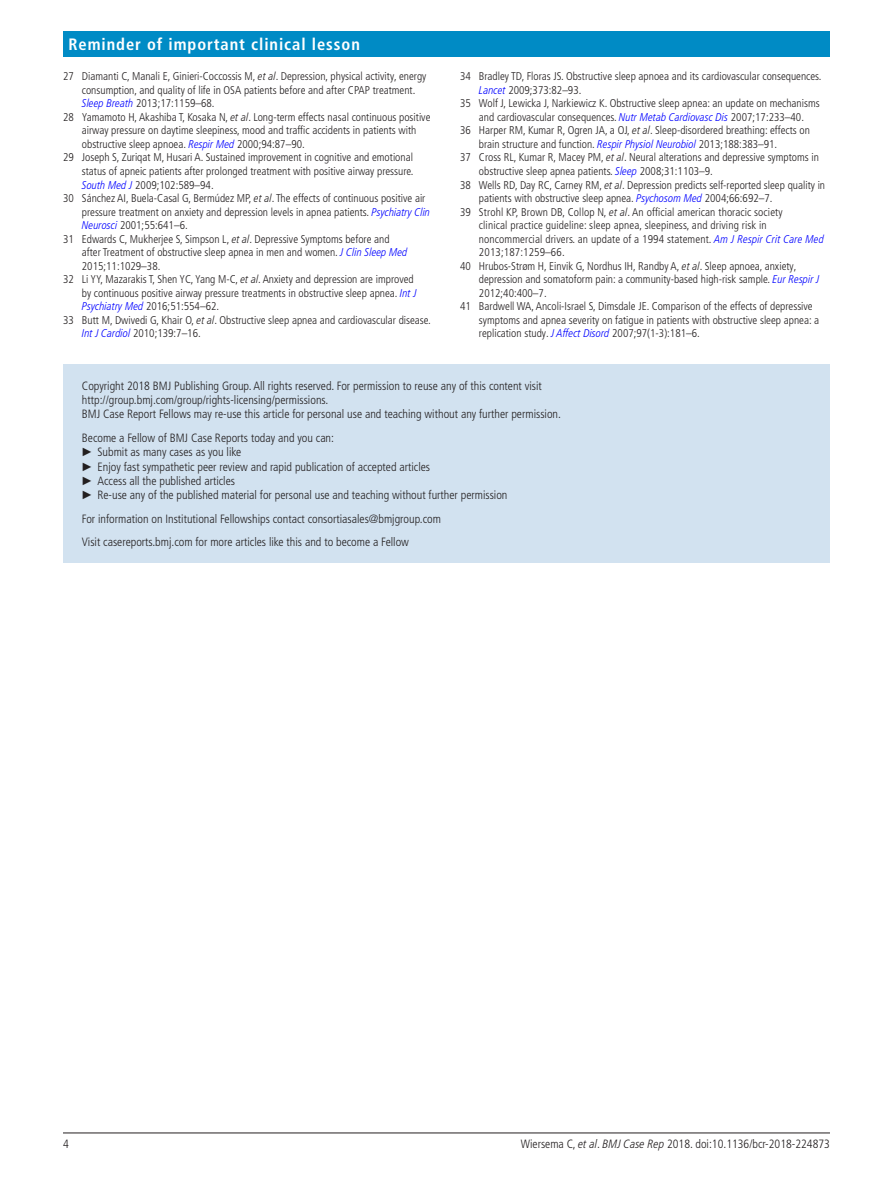
<style>
.page{position:relative;width:893px;height:1191px;background:#fff}
.page>*{position:absolute;margin:0;border:0;box-sizing:border-box;transform-origin:0 0}
.t1{font:700 condensed 16.5px "Frutiger LT Pro";letter-spacing:.055em;color:#fff}
.t2{font:300 condensed 12px/14.4px "Frutiger LT Pro";color:#231f20}
.t3{font:300 condensed 11.25px/13.5px "Frutiger LT Pro";color:#231f20}
.s1{font-style:italic}
.s2{font-style:italic;color:#00f}
.s3{font-family:"Arial";font-weight:400;font-stretch:normal}
</style>
<div class="page">
<hr style="left:63px;top:1132px;width:767px;height:1px;background:#231f20">
<div style="left:63px;top:31px;width:767px;height:25px;background:#008bc5"></div>
<div style="left:63px;top:364px;width:767px;height:199px;background:#d2e2f0"></div>
<h1 class="t1" style="left:69px;top:34px;width:293px">Reminder of important clinical lesson</h1>
<p class="t3" style="left:82px;top:70px;width:346px;text-indent:-19px">27 Diamanti C, Manali E, Ginieri-Coccossis M, <span class="s1">et al</span>. Depression, physical activity, energy consumption, and quality of life in OSA</p>
<p class="t3" style="left:244px;top:83px;width:173px">patients before and after CPAP treatment.</p>
<p class="t3" style="left:82px;top:97px;width:134px"><span class="s2">Sleep Breath</span> 2013;17:1159–68.</p>
<p class="t3" style="left:63px;top:110px;width:369px">28 Yamamoto H, Akashiba T, Kosaka N, <span class="s1">et al</span>. Long-term effects nasal continuous positive</p>
<p class="t3" style="left:82px;top:124px;width:336px">airway pressure on daytime sleepiness, mood and traffic accidents in patients with</p>
<p class="t3" style="left:82px;top:137px;width:224px">obstructive sleep apnoea. <span class="s2">Respir Med</span> 2000;94:87–90.</p>
<p class="t3" style="left:63px;top:151px;width:351px">29 Joseph S, Zuriqat M, Husari A. Sustained improvement in cognitive and emotional</p>
<p class="t3" style="left:82px;top:164px;width:333px">status of apneic patients after prolonged treatment with positive airway pressure.</p>
<p class="t3" style="left:82px;top:178px;width:133px"><span class="s2">South Med J</span> 2009;102:589–94.</p>
<p class="t3" style="left:63px;top:191px;width:364px">30 Sánchez AI, Buela-Casal G, Bermúdez MP, <span class="s1">et al</span>. The effects of continuous positive air</p>
<p class="t3" style="left:82px;top:205px;width:350px">pressure treatment on anxiety and depression levels in apnea patients. <span class="s2">Psychiatry Clin</span></p>
<p class="t3" style="left:82px;top:218px;width:107px"><span class="s2">Neurosci</span> 2001;55:641–6.</p>
<p class="t3" style="left:63px;top:232px;width:328px">31 Edwards C, Mukherjee S, Simpson L, <span class="s1">et al</span>. Depressive Symptoms before and</p>
<p class="t3" style="left:82px;top:245px;width:327px">after Treatment of obstructive sleep apnea in men and women. <span class="s2">J Clin Sleep Med</span></p>
<p class="t3" style="left:82px;top:259px;width:80px">2015;11:1029–38.</p>
<p class="t3" style="left:63px;top:272px;width:352px">32 Li YY, Mazarakis T, Shen YC, Yang M-C, <span class="s1">et al</span>. Anxiety and depression are improved</p>
<p class="t3" style="left:82px;top:286px;width:336px">by continuous positive airway pressure treatments in obstructive sleep apnea. <span class="s2">Int J</span></p>
<p class="t3" style="left:82px;top:299px;width:139px"><span class="s2">Psychiatry Med</span> 2016;51:554–62.</p>
<p class="t3" style="left:63px;top:313px;width:369px">33 Butt M, Dwivedi G, Khair O, <span class="s1">et al</span>. Obstructive sleep apnea and cardiovascular disease.</p>
<p class="t3" style="left:82px;top:326px;width:120px"><span class="s2">Int J Cardiol</span> 2010;139:7–16.</p>
<p class="t3" style="left:460px;top:70px;width:363px">34 Bradley TD, Floras JS. Obstructive sleep apnoea and its cardiovascular consequences.</p>
<p class="t3" style="left:479px;top:83px;width:104px"><span class="s2">Lancet</span> 2009;373:82–93.</p>
<p class="t3" style="left:460px;top:97px;width:361px">35 Wolf J, Lewicka J, Narkiewicz K. Obstructive sleep apnea: an update on mechanisms</p>
<p class="t3" style="left:479px;top:110px;width:327px">and cardiovascular consequences. <span class="s2">Nutr Metab Cardiovasc Dis</span> 2007;17:233–40.</p>
<p class="t3" style="left:460px;top:124px;width:351px">36 Harper RM, Kumar R, Ogren JA, a OJ, <span class="s1">et al</span>. Sleep-disordered breathing: effects on</p>
<p class="t3" style="left:479px;top:137px;width:300px">brain structure and function. <span class="s2">Respir Physiol Neurobiol</span> 2013;188:383–91.</p>
<p class="t3" style="left:460px;top:151px;width:360px">37 Cross RL, Kumar R, Macey PM, <span class="s1">et al</span>. Neural alterations and depressive symptoms in</p>
<p class="t3" style="left:479px;top:164px;width:235px">obstructive sleep apnea patients. <span class="s2">Sleep</span> 2008;31:1103–9.</p>
<p class="t3" style="left:460px;top:178px;width:367px">38 Wells RD, Day RC, Carney RM, <span class="s1">et al</span>. Depression predicts self-reported sleep quality in</p>
<p class="t3" style="left:479px;top:191px;width:295px">patients with obstructive sleep apnea. <span class="s2">Psychosom Med</span> 2004;66:692–7.</p>
<p class="t3" style="left:460px;top:205px;width:324px">39 Strohl KP, Brown DB, Collop N, <span class="s1">et al</span>. An official american thoracic society</p>
<p class="t3" style="left:479px;top:218px;width:289px">clinical practice guideline: sleep apnea, sleepiness, and driving risk in</p>
<p class="t3" style="left:479px;top:232px;width:347px">noncommercial drivers. an update of a 1994 statement. <span class="s2">Am J Respir Crit Care Med</span></p>
<p class="t3" style="left:479px;top:245px;width:87px">2013;187:1259–66.</p>
<p class="t3" style="left:460px;top:259px;width:338px">40 Hrubos-Strøm H, Einvik G, Nordhus IH, Randby A, <span class="s1">et al</span>. Sleep apnoea, anxiety,</p>
<p class="t3" style="left:479px;top:272px;width:342px">depression and somatoform pain: a community-based high-risk sample. <span class="s2">Eur Respir J</span></p>
<p class="t3" style="left:479px;top:286px;width:69px">2012;40:400–7.</p>
<p class="t3" style="left:460px;top:299px;width:354px">41 Bardwell WA, Ancoli-Israel S, Dimsdale JE. Comparison of the effects of depressive</p>
<p class="t3" style="left:479px;top:313px;width:341px">symptoms and apnea severity on fatigue in patients with obstructive sleep apnea: a</p>
<p class="t3" style="left:479px;top:326px;width:222px">replication study. <span class="s2">J Affect Disord</span> 2007;97(1-3):181–6.</p>
<p class="t2" style="left:82px;top:378px;width:481px">Copyright 2018 BMJ Publishing Group. All rights reserved. For permission to reuse any of this content visit http://group.bmj.com/group/rights-licensing/permissions.<br>BMJ Case Report Fellows may re-use this article for personal use and teaching without any further permission.</p>
<p class="t2" style="left:81px;top:430px;width:428px">Become a Fellow of BMJ Case Reports today and you can:<br><span class="s3">►</span> Submit as many cases as you like<br><span class="s3">►</span> Enjoy fast sympathetic peer review and rapid publication of accepted articles<br><span class="s3">►</span> Access all the published articles<br><span class="s3">►</span> Re-use any of the published material for personal use and teaching without further permission</p>
<p class="t2" style="left:82px;top:507px;width:361px;line-height:23.4px">For information on Institutional Fellowships contact consortiasales@bmjgroup.com<br>Visit casereports.bmj.com for more articles like this and to become a Fellow</p>
<p class="t2" style="left:63px;top:1136px;width:7px">4</p>
<p class="t2" style="left:521px;top:1136px;width:311px">Wiersema C, <span class="s1">et al</span>. <span class="s1">BMJ Case Rep</span> 2018. doi:10.1136/bcr-2018-224873</p>
</div>
